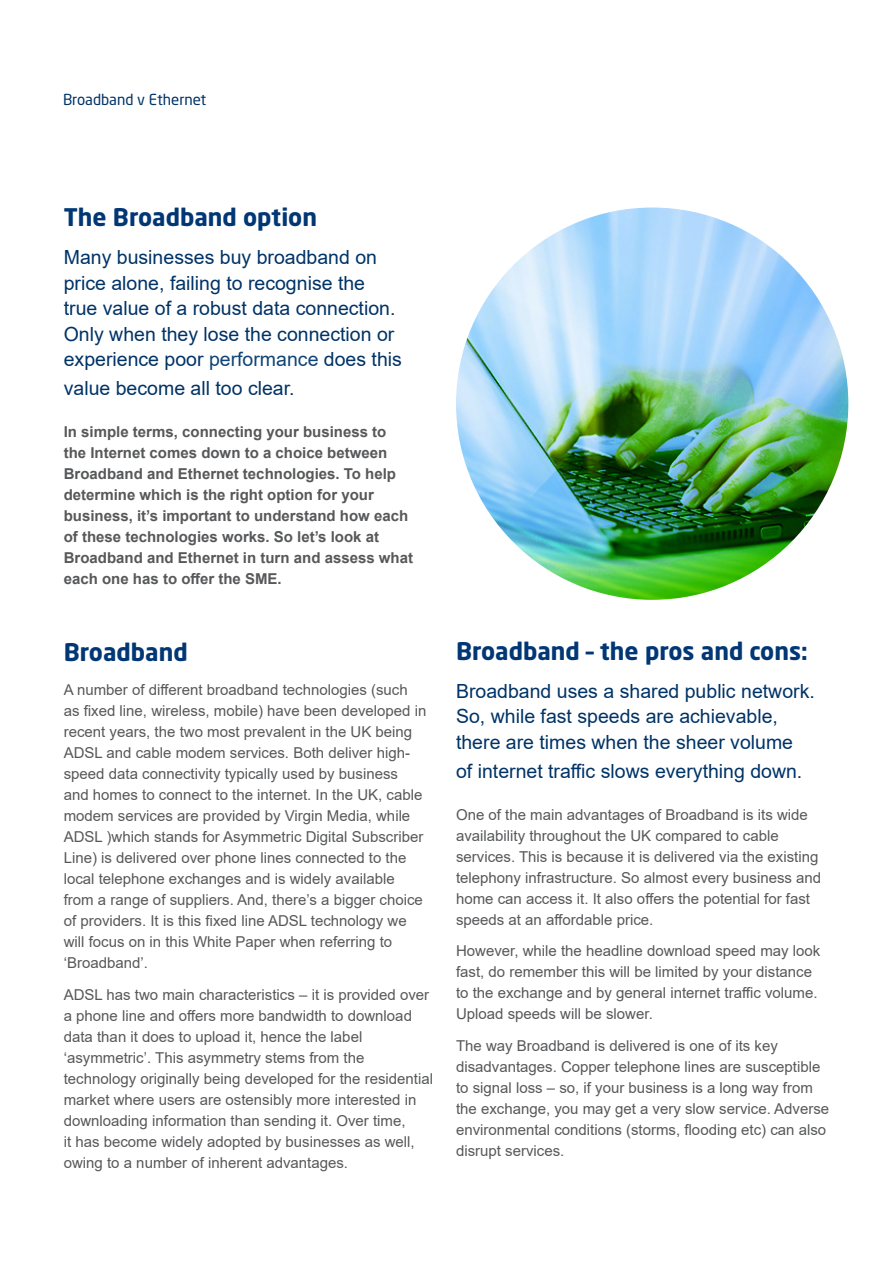
<style>
.page{position:relative;width:893px;height:1263px;background:#fff}
.page>*{position:absolute;margin:0;border:0;box-sizing:border-box;transform-origin:0 0}
.t1{font:700 24px "Neo Sans Std";color:#013775}
.t2{font:19.5px/25.5px "Arial";color:#036}
.t3{font:15px/21px "Arial";color:#57585a}
.t4{font:700 15px/21px "Arial";color:#57585a}
.t5{font:15px "Neo Sans Std";color:#036}
.s1{color:#0f4476}
</style>
<div class="page">
<img style="left:456px;top:207px;width:392px;height:393px;border-radius:196px">
<p class="t5" style="left:63px;top:90px;width:145px">Broadband v Ethernet</p>
<p class="t1" style="left:64px;top:202px;width:255px">The Broadband option</p>
<p class="t2" style="left:64px;top:244px;width:340px">Many businesses buy broadband on price alone, failing to recognise the true value of a robust data connection.<br>Only when they lose the connection or experience poor <span class="s1">performance</span> does this</p>
<p class="t2" style="left:64px;top:375px;width:232px">value become all too clear.</p>
<p class="t4" style="left:64px;top:421px;width:351px">In simple terms, connecting your business to<br>the Internet comes down to a choice between Broadband and Ethernet technologies. To help determine which is the right option for your business, it’s important to understand how each of these technologies works. So let’s look at Broadband and Ethernet in turn and assess what each one has to offer the SME.</p>
<p class="t1" style="left:64px;top:637px;width:125px">Broadband</p>
<p class="t3" style="left:64px;top:679px;width:364px">A number of different broadband technologies (such as fixed line, wireless, mobile) have been developed in recent years, the two most prevalent in the UK being ADSL and cable modem services. Both deliver high&shy;speed data connectivity typically used by business and homes to connect to the internet. In the UK, cable modem services are provided by Virgin Media, while ADSL )which stands for Asymmetric Digital Subscriber Line) is delivered over phone lines connected to the local telephone exchanges and is widely available from a range of suppliers. And, there’s a bigger choice of providers. It is this fixed line ADSL technology we will focus on in this White Paper when referring to ‘Broadband’.</p>
<p class="t3" style="left:64px;top:984px;width:371px">ADSL has two main characteristics – it is provided over a phone line and offers more bandwidth to download data than it does to upload it, hence the label ‘asymmetric’. This asymmetry stems from the technology originally being developed for the residential market where users are ostensibly more interested in downloading information than sending it. Over time,<br>it has become widely adopted by businesses as well, owing to a number of inherent advantages.</p>
<p class="t1" style="left:456px;top:635px;width:353px">Broadband – the pros and cons:</p>
<p class="t2" style="left:456px;top:678px;width:360px">Broadband uses a shared public network.<br>So, while fast speeds are achievable, there are times when the sheer volume</p>
<p class="t2" style="left:456px;top:758px;width:348px">of internet traffic slows everything down.</p>
<p class="t3" style="left:456px;top:804px;width:367px">One of the main advantages of Broadband is its wide availability throughout the UK compared to cable services. This is because it is delivered via the existing telephony infrastructure. So almost every business and home can access it. It also offers the potential for fast speeds at an affordable price.</p>
<p class="t3" style="left:456px;top:940px;width:366px">However, while the headline download speed may look fast, do remember this will be limited by your distance to the exchange and by general internet traffic volume.<br>Upload speeds will be slower.</p>
<p class="t3" style="left:456px;top:1035px;width:375px">The way Broadband is delivered is one of its key disadvantages. Copper telephone lines are susceptible to signal loss – so, if your business is a long way from the exchange, you may get a very slow service. Adverse environmental conditions (storms, flooding etc) can also disrupt services.</p>
</div>
